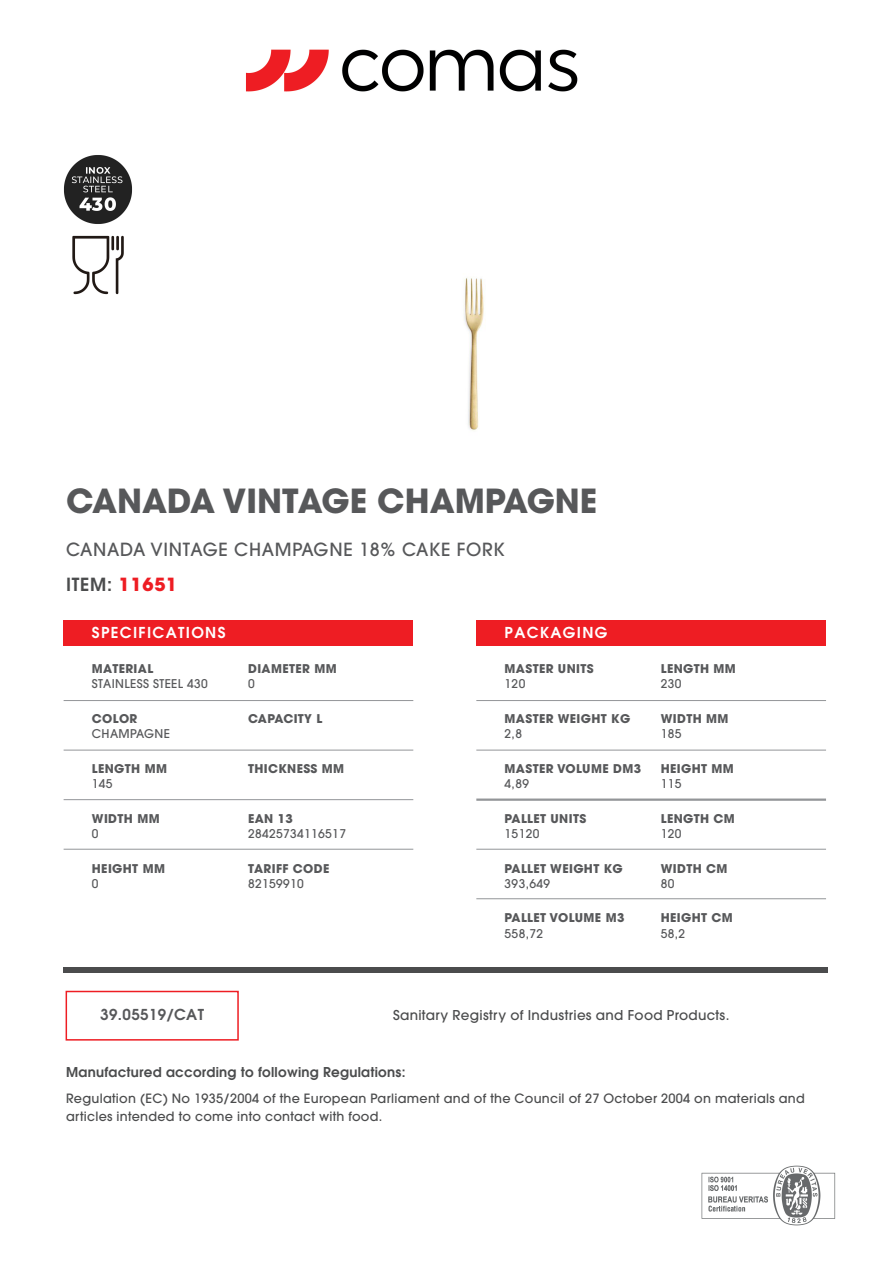
<style>
.page{position:relative;width:893px;height:1263px;background:#fff}
.page>*{position:absolute;margin:0;border:0;box-sizing:border-box;transform-origin:0 0}
.t1{font:700 33px "Avant Garde";color:#57585a}
.t2{font:500 18px/35.1px "Avant Garde";letter-spacing:.04em;color:#57585a}
.t3{font:600 15px "Avant Garde";letter-spacing:.09em;color:#fff}
.t4{font:600 15px "Avant Garde";letter-spacing:.03em;color:#57585a}
.t5{font:500 13.5px "Avant Garde";letter-spacing:.02em;color:#4b4c4d}
.t6{font:600 13.5px "Avant Garde";letter-spacing:.02em;color:#4b4c4d}
.t7{font:500 12.75px/18px "Avant Garde";letter-spacing:.02em;color:#4b4c4d}
.t8{font:700 12px "Avant Garde";letter-spacing:.03em;color:#57585a}
.t9{font:500 12px "Avant Garde";letter-spacing:.03em;color:#57585a}
.s1{font-weight:600;color:#4b4c4d}
.s2{font-weight:700;color:#ee1d23}
</style>
<div class="page">
<div style="left:64px;top:620px;width:349px;height:25px;background:#ee1d23"></div>
<div style="left:64px;top:967px;width:764px;height:6px;background:#4b4c4d"></div>
<hr style="left:64px;top:700px;width:349px;height:1px;background:#939598">
<hr style="left:64px;top:750px;width:349px;height:1px;background:#939598">
<hr style="left:64px;top:799px;width:349px;height:1px;background:#939598">
<hr style="left:64px;top:849px;width:349px;height:1px;background:#939598">
<div style="left:476px;top:620px;width:350px;height:25px;background:#ee1d23"></div>
<hr style="left:476px;top:700px;width:350px;height:1px;background:#939598">
<hr style="left:476px;top:750px;width:350px;height:1px;background:#939598">
<hr style="left:476px;top:798px;width:350px;height:3px;background:#939598">
<hr style="left:476px;top:849px;width:350px;height:1px;background:#939598">
<hr style="left:476px;top:898px;width:350px;height:1px;background:#939598">
<div style="left:66px;top:991px;width:173px;height:49px;border:2px solid #ee1d23"></div>
<img style="left:701px;top:1165px;width:135px;height:61px">
<img style="left:464px;top:278px;width:20px;height:153px">
<img style="left:63px;top:155px;width:70px;height:140px">
<img style="left:246px;top:49px;width:332px;height:43px">
<h1 class="t1" style="left:66px;top:480px;width:533px">CANADA VINTAGE CHAMPAGNE</h1>
<h2 class="t2" style="left:66px;top:531px;width:440px">CANADA VINTAGE CHAMPAGNE 18% CAKE FORK<br><span class="s1">ITEM:</span> <span class="s2">11651</span></h2>
<p class="t3" style="left:92px;top:623px;width:135px">SPECIFICATIONS</p>
<p class="t8" style="left:92px;top:661px;width:63px">MATERIAL</p>
<p class="t9" style="left:92px;top:677px;width:118px">STAINLESS STEEL 430</p>
<p class="t3" style="left:505px;top:623px;width:104px">PACKAGING</p>
<p class="t8" style="left:505px;top:661px;width:91px">MASTER UNITS</p>
<p class="t9" style="left:505px;top:677px;width:22px">120</p>
<p class="t8" style="left:505px;top:711px;width:127px">MASTER WEIGHT KG</p>
<p class="t9" style="left:505px;top:726px;width:19px">2,8</p>
<p class="t8" style="left:248px;top:661px;width:90px">DIAMETER MM</p>
<p class="t9" style="left:248px;top:677px;width:8px">0</p>
<p class="t8" style="left:248px;top:711px;width:76px">CAPACITY L</p>
<p class="t8" style="left:92px;top:711px;width:47px">COLOR</p>
<p class="t9" style="left:92px;top:726px;width:80px">CHAMPAGNE</p>
<p class="t8" style="left:92px;top:761px;width:77px">LENGTH MM</p>
<p class="t9" style="left:92px;top:776px;width:22px">145</p>
<p class="t8" style="left:92px;top:810px;width:69px">WIDTH MM</p>
<p class="t9" style="left:92px;top:826px;width:8px">0</p>
<p class="t8" style="left:92px;top:860px;width:75px">HEIGHT MM</p>
<p class="t9" style="left:92px;top:876px;width:8px">0</p>
<p class="t8" style="left:248px;top:761px;width:98px">THICKNESS MM</p>
<p class="t8" style="left:248px;top:810px;width:46px">EAN 13</p>
<p class="t9" style="left:248px;top:826px;width:99px">28425734116517</p>
<p class="t8" style="left:248px;top:860px;width:83px">TARIFF CODE</p>
<p class="t9" style="left:248px;top:876px;width:57px">82159910</p>
<p class="t8" style="left:505px;top:761px;width:138px">MASTER VOLUME DM3</p>
<p class="t9" style="left:505px;top:776px;width:26px">4,89</p>
<p class="t8" style="left:505px;top:810px;width:83px">PALLET UNITS</p>
<p class="t9" style="left:505px;top:826px;width:36px">15120</p>
<p class="t8" style="left:505px;top:860px;width:120px">PALLET WEIGHT KG</p>
<p class="t9" style="left:505px;top:876px;width:47px">393,649</p>
<p class="t9" style="left:505px;top:926px;width:40px">558,72</p>
<p class="t8" style="left:505px;top:910px;width:121px">PALLET VOLUME M3</p>
<p class="t8" style="left:661px;top:661px;width:77px">LENGTH MM</p>
<p class="t9" style="left:661px;top:677px;width:22px">230</p>
<p class="t8" style="left:661px;top:711px;width:69px">WIDTH MM</p>
<p class="t9" style="left:661px;top:726px;width:22px">185</p>
<p class="t8" style="left:661px;top:761px;width:75px">HEIGHT MM</p>
<p class="t9" style="left:661px;top:776px;width:22px">115</p>
<p class="t8" style="left:661px;top:810px;width:76px">LENGTH CM</p>
<p class="t9" style="left:661px;top:826px;width:22px">120</p>
<p class="t8" style="left:661px;top:860px;width:68px">WIDTH CM</p>
<p class="t9" style="left:661px;top:876px;width:15px">80</p>
<p class="t8" style="left:661px;top:910px;width:74px">HEIGHT CM</p>
<p class="t9" style="left:661px;top:926px;width:26px">58,2</p>
<p class="t4" style="left:100px;top:1005px;width:105px">39.05519/CAT</p>
<p class="t5" style="left:393px;top:1007px;width:338px">Sanitary Registry of Industries and Food Products.</p>
<p class="t6" style="left:66px;top:1063px;width:341px">Manufactured according to following Regulations:</p>
<p class="t7" style="left:66px;top:1090px;width:740px">Regulation (EC) No 1935/2004 of the European Parliament and of the Council of 27 October 2004 on materials and articles intended to come into contact with food.</p>
</div>
